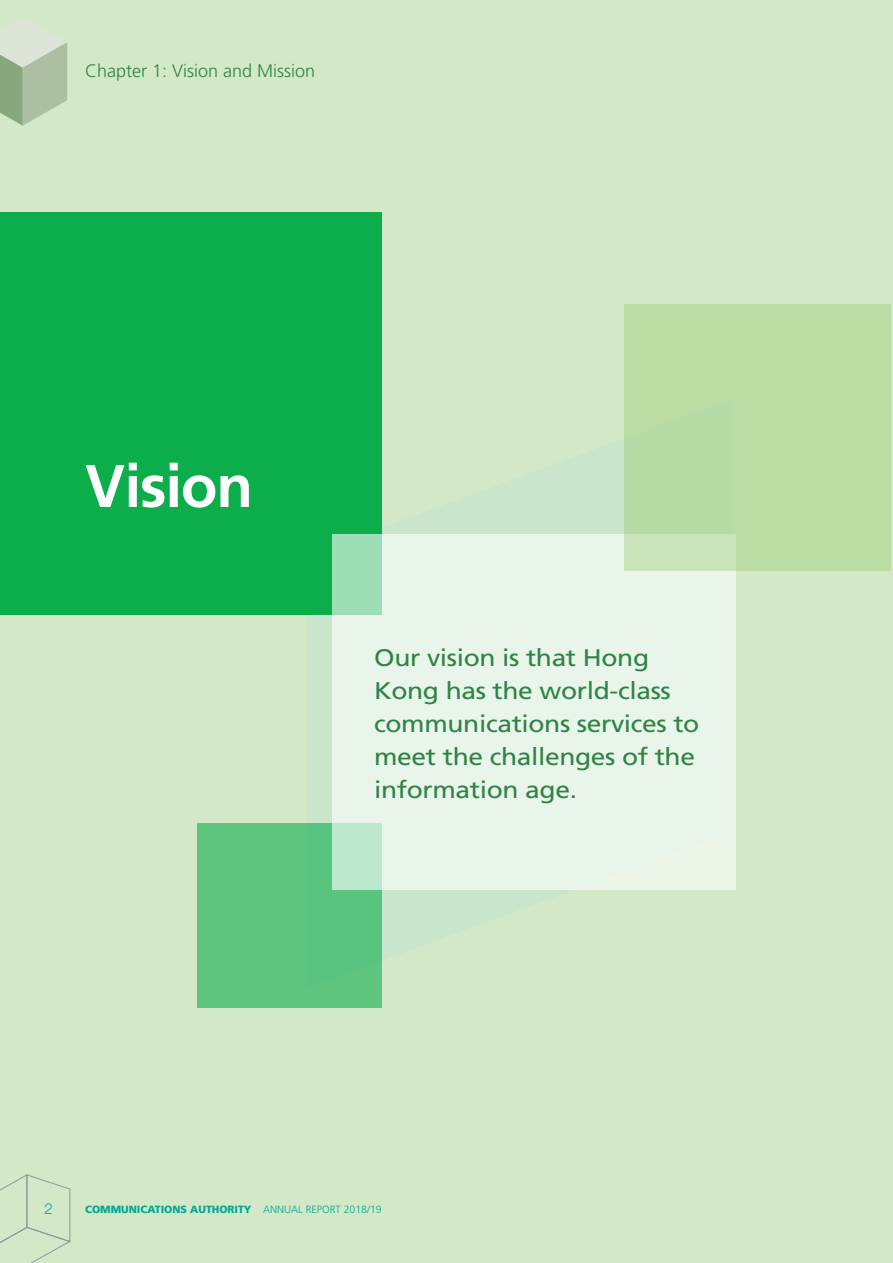
<style>
.page{position:relative;width:893px;height:1263px;background:#d3e8c7}
.page>*{position:absolute;margin:0;border:0;box-sizing:border-box;transform-origin:0 0}
.t1{font:700 60px "Frutiger LT Std";letter-spacing:-.02em;color:#fff}
.t2{font:24px/33px "Frutiger LT Std";letter-spacing:-.015em;color:#2f8445;scale:1.1 1}
.t3{font:300 18px "Frutiger LT Std";color:#2f8445}
.t4{font:300 15px "Helvetica Neue LT Std";color:#00a895}
.t5{font:900 10.5px "Frutiger LT Std";color:#00a895}
.s1{font-weight:300}
</style>
<div class="page">
<svg style="left:0;top:1174px;width:71px;height:89px"></svg>
<div style="left:198px;top:823px;width:184px;height:185px;background:#5dc57e"></div>
<div style="left:0;top:213px;width:381px;height:402px;background:#0cae4c"></div>
<div style="left:332px;top:534px;width:404px;height:356px;background:#e9f4ea"></div>
<div style="left:624px;top:304px;width:267px;height:267px;background:#bbdda4"></div>
<svg style="left:0;top:17px;width:67px;height:109px"></svg>
<p class="t3" style="left:85px;top:61px;width:232px">Chapter 1: Vision and Mission</p>
<h1 class="t1" style="left:85px;top:451px;width:169px">Vision</h1>
<p class="t2" style="left:374px;top:641px;width:297px">Our vision is that Hong<br>Kong has the world-class communications services to meet the challenges of the information age.</p>
<p class="t4" style="left:44px;top:1200px;width:10px">2</p>
<p class="t5" style="left:85px;top:1203px;width:298px">COMMUNICATIONS AUTHORITY <span class="s1">ANNUAL REPORT 2018/19</span></p>
</div>
